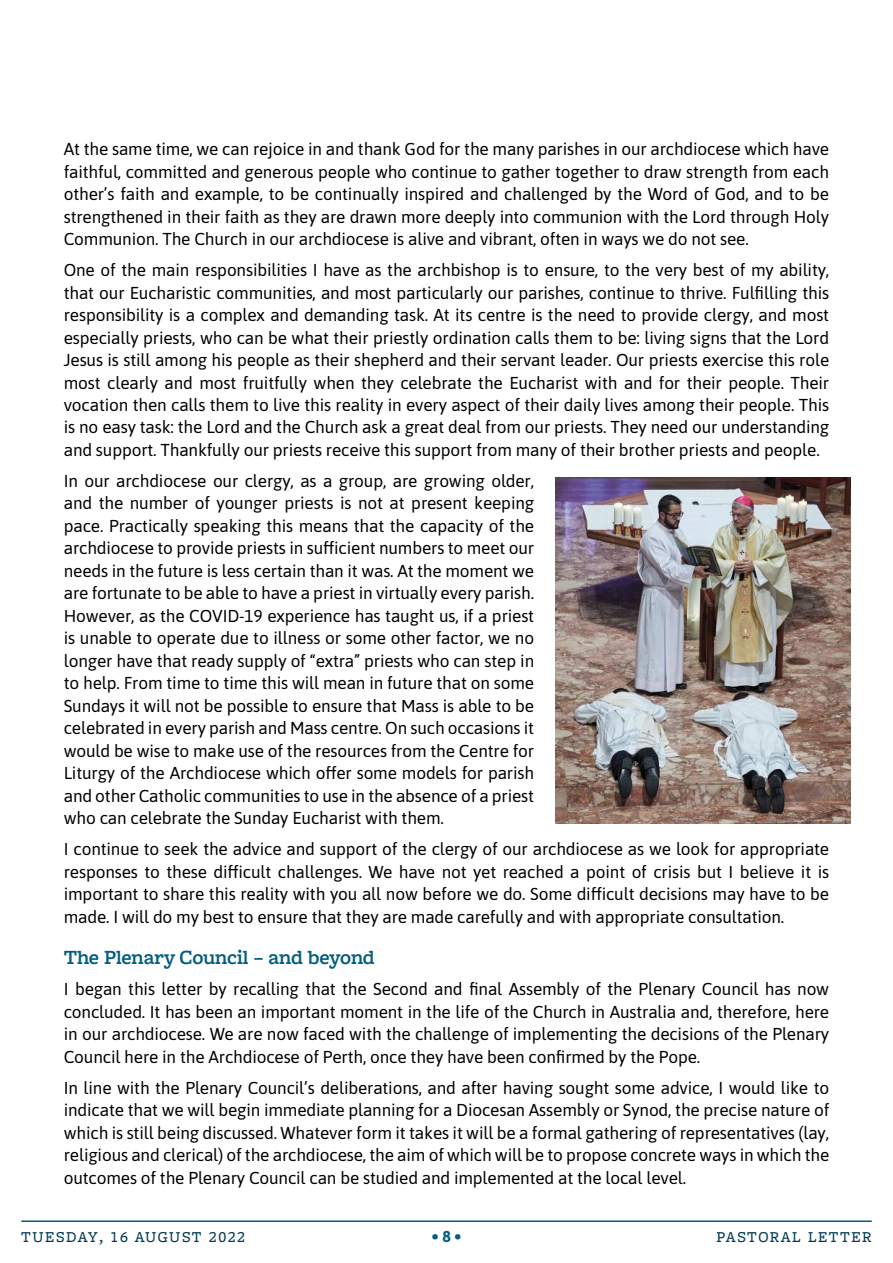
<style>
.page{position:relative;width:893px;height:1263px;background:#fff}
.page>*{position:absolute;margin:0;border:0;box-sizing:border-box;transform-origin:0 0}
.t1{font:600 21px "Freight Macro Pro";letter-spacing:-.01em;color:#045e81}
.t2{font:17.25px/22.5px "Asap";letter-spacing:-.01em;color:#000;text-align:justify}
.t3{font:500 15.75px "Freight Macro Pro";letter-spacing:.1em;color:#003a54}
.t4{font:900 15.75px "Work Sans";color:#045e81}
.s1{font-family:"Asap";font-weight:700}
</style>
<div class="page">
<hr style="left:21px;top:1220px;width:851px;height:2px;background:#045e81">
<img style="left:555px;top:478px;width:295px;height:345px">
<p class="t2" style="left:64px;top:137px;width:767px">At the same time, we can rejoice in and thank God for the many parishes in our archdiocese which have faithful, committed and generous people who continue to gather together to draw strength from each other’s faith and example, to be continually inspired and challenged by the Word of God, and to be strengthened in their faith as they are drawn more deeply into communion with the Lord through Holy Communion. The Church in our archdiocese is alive and vibrant, often in ways we do not see.</p>
<p class="t2" style="left:64px;top:258px;width:767px">One of the main responsibilities I have as the archbishop is to ensure, to the very best of my ability, that our Eucharistic communities, and most particularly our parishes, continue to thrive. Fulfilling this responsibility is a complex and demanding task. At its centre is the need to provide clergy, and most especially priests, who can be what their priestly ordination calls them to be: living signs that the Lord Jesus is still among his people as their shepherd and their servant leader. Our priests exercise this role most clearly and most fruitfully when they celebrate the Eucharist with and for their people. Their vocation then calls them to live this reality in every aspect of their daily lives among their people. This is no easy task: the Lord and the Church ask a great deal from our priests. They need our understanding and support. Thankfully our priests receive this support from many of their brother priests and people.</p>
<p class="t2" style="left:64px;top:469px;width:472px">In our archdiocese our clergy, as a group, are growing older, and the number of younger priests is not at present keeping pace. Practically speaking this means that the capacity of the archdiocese to provide priests in sufficient numbers to meet our needs in the future is less certain than it was. At the moment we are fortunate to be able to have a priest in virtually every parish.<br>However, as the COVID-19 experience has taught us, if a priest is unable to operate due to illness or some other factor, we no longer have that ready supply of “extra” priests who can step in to help. From time to time this will mean in future that on some Sundays it will not be possible to ensure that Mass is able to be celebrated in every parish and Mass centre. On such occasions it would be wise to make use of the resources from the Centre for Liturgy of the Archdiocese which offer some models for parish and other Catholic communities to use in the absence of a priest who can celebrate the Sunday Eucharist with them.</p>
<p class="t2" style="left:64px;top:837px;width:767px">I continue to seek the advice and support of the clergy of our archdiocese as we look for appropriate responses to these difficult challenges. We have not yet reached a point of crisis but I believe it is important to share this reality with you all now before we do. Some difficult decisions may have to be made. I will do my best to ensure that they are made carefully and with appropriate consultation.</p>
<p class="t1" style="left:64px;top:943px;width:313px">The Plenary Council – and beyond</p>
<p class="t2" style="left:64px;top:977px;width:767px">I began this letter by recalling that the Second and final Assembly of the Plenary Council has now concluded. It has been an important moment in the life of the Church in Australia and, therefore, here in our archdiocese. We are now faced with the challenge of implementing the decisions of the Plenary Council here in the Archdiocese of Perth, once they have been confirmed by the Pope.</p>
<p class="t2" style="left:64px;top:1075px;width:767px">In line with the Plenary Council’s deliberations, and after having sought some advice, I would like to indicate that we will begin immediate planning for a Diocesan Assembly or Synod, the precise nature of which is still being discussed. Whatever form it takes it will be a formal gathering of representatives (lay, religious and clerical) of the archdiocese, the aim of which will be to propose concrete ways in which the outcomes of the Plenary Council can be studied and implemented at the local level.</p>
<p class="t3" style="left:21px;top:1226px;width:225px">TUESDAY, 16 AUGUST 2022</p>
<p class="t4" style="left:432px;top:1224px;width:31px">• <span class="s1">8</span> •</p>
<p class="t3" style="left:716px;top:1226px;width:157px">PASTORAL LETTER</p>
</div>
